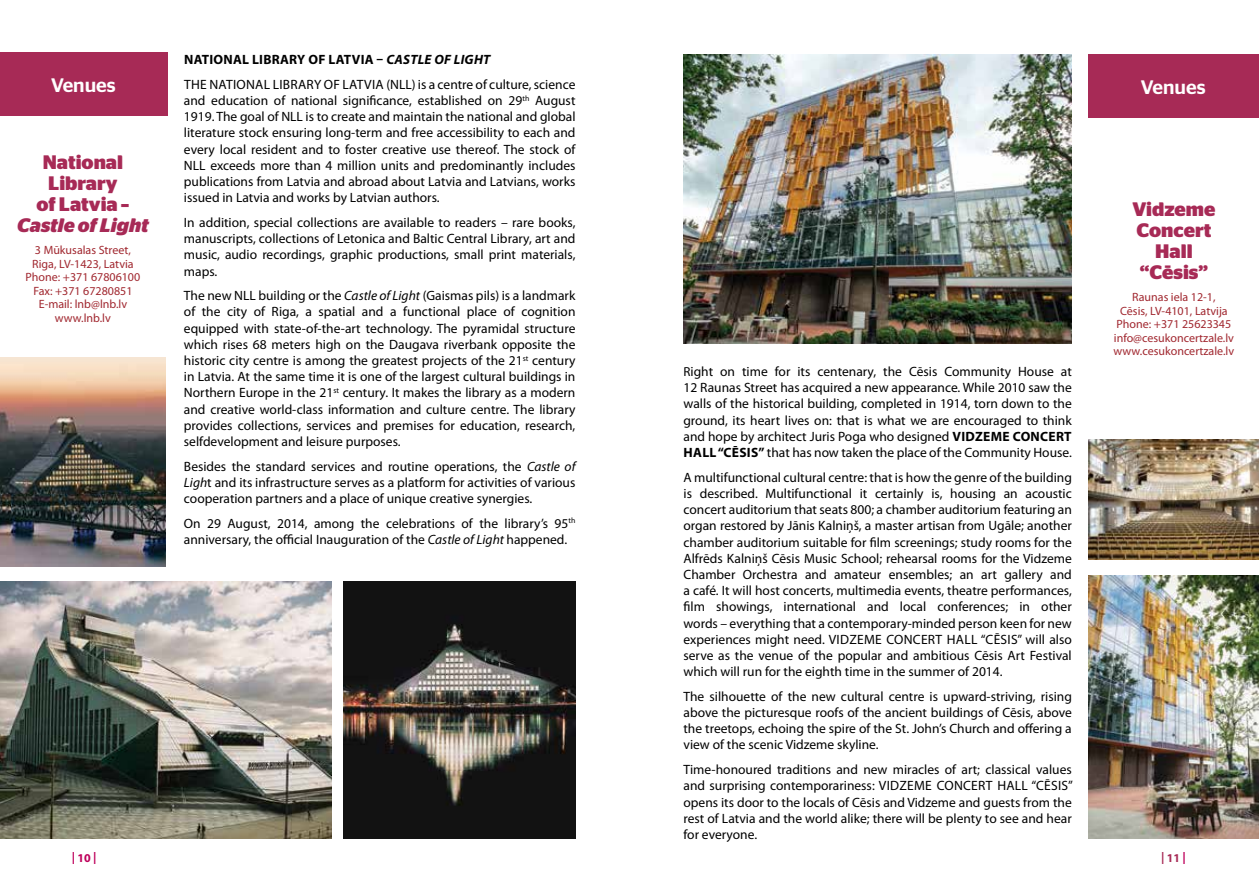
<style>
.page{position:relative;width:1259px;height:893px;background:#fff}
.page>*{position:absolute;margin:0;border:0;box-sizing:border-box;transform-origin:0 0}
.t1{font:700 19.5px/21px "Stag Sans";color:#a72a56;text-align:center}
.t2{font:italic 700 19.5px "Stag Sans";color:#a72a56}
.t3{font:500 19.5px "Stag Sans";color:#fff}
.t4{font:13.5px/16.2px "Myriad Pro";color:#000;text-align:justify}
.t5{font:12px/13.5px "Myriad Pro";color:#a12830;text-align:center}
.t6{font:700 12px "Myriad Pro";color:#be005b}
.t7{font:700 12px "Myriad Pro";color:#a72a56}
.s1{font-weight:700}
.s2{font-weight:700;font-style:italic}
.s3{font-style:italic}
.s4{font-size:13.05px}
.s5{color:#be005b}
</style>
<div class="page">
<div style="left:0;top:53px;width:167px;height:63px;background:#a72a56"></div>
<img style="left:0;top:357px;width:166px;height:209px">
<img style="left:0;top:582px;width:332px;height:257px">
<img style="left:344px;top:582px;width:231px;height:257px">
<div style="left:1089px;top:54px;width:170px;height:64px;background:#a72a56"></div>
<img style="left:1089px;top:575px;width:170px;height:264px">
<img style="left:683px;top:54px;width:388px;height:289px">
<img style="left:1089px;top:439px;width:170px;height:121px">
<h1 class="t3" style="left:51px;top:74px;width:66px">Venues</h1>
<h1 class="t1" style="left:36px;top:151px;width:94px">National<br>Library of Latvia –</h1>
<h1 class="t2" style="left:17px;top:214px;width:133px">Castle of Light</h1>
<p class="t5" style="left:26px;top:244px;width:116px">3 Mūkusalas Street,<br>Riga, LV-1423, Latvia<br>Phone: +371 67806100<br>Fax: +371 67280851<br>E-mail: lnb@lnb.lv www.lnb.lv</p>
<p class="t4" style="left:184px;top:47px;width:393px;line-height:24.8px"><span class="s1">NATIONAL LIBRARY OF LATVIA –</span> <span class="s2">CASTLE OF LIGHT<br></span>THE NATIONAL LIBRARY OF LATVIA (NLL) is a centre of culture, science</p>
<p class="t4" style="left:184px;top:93px;width:393px">and education of national significance, established on 29<sup>th</sup> August 1919. The goal of NLL is to create and maintain the national and global literature stock ensuring long-term and free accessibility to each and every local resident and to foster creative use thereof. The stock of NLL exceeds more than 4 million units and predominantly includes publications from Latvia and abroad about Latvia and Latvians, works issued in Latvia and works by Latvian authors.</p>
<p class="t4" style="left:184px;top:215px;width:393px">In addition, special collections are available to readers – rare books, manuscripts, collections of Letonica and Baltic Central Library, art and music, audio recordings, graphic productions, small print materials, maps.</p>
<p class="t4" style="left:184px;top:288px;width:393px">The new NLL building or the <span class="s3">Castle of Light</span> (Gaismas pils) is a landmark of the city of Riga, a spatial and a functional place of cognition equipped with state-of-the-art technology. The pyramidal structure which rises 68 meters high on the Daugava riverbank opposite the historic city centre is among the greatest projects of the 21<sup>st</sup> century in Latvia. At the same time it is one of the largest cultural buildings in Northern Europe in the 21<sup>st</sup> century. It makes the library as a modern and creative world-class information and culture centre. The library provides collections, services and premises for education, research, selfdevelopment and leisure purposes.</p>
<p class="t4" style="left:184px;top:458px;width:393px">Besides the standard services and routine operations, the <span class="s3">Castle of Ligh</span>t and its infrastructure serves as a platform for activities of various cooperation partners and a place of unique creative synergies.</p>
<p class="t4" style="left:184px;top:515px;width:393px">On 29 August, 2014, among the celebrations of the library’s 95<sup>th </sup>anniversary, the official Inauguration of the <span class="s3">Castle of Light</span> happened.</p>
<h1 class="t3" style="left:1140px;top:76px;width:66px">Venues</h1>
<p class="t4" style="left:683px;top:364px;width:390px"><span class="s4">R</span>ight on time for its centenary, the Cēsis Community House at 12 Raunas Street has acquired a new appearance. While 2010 saw the walls of the historical building, completed in 1914, torn down to the ground, its heart lives on: that is what we are encouraged to think and hope by architect Juris Poga who designed <span class="s1">VIDZEME CONCERT HALL “CĒSIS”</span> that has now taken the place of the Community House.</p>
<p class="t4" style="left:683px;top:469px;width:390px">A multifunctional cultural centre: that is how the genre of the building is described. Multifunctional it certainly is, housing an acoustic concert auditorium that seats 800; a chamber auditorium featuring an organ restored by Jānis Kalniņš, a master artisan from Ugāle; another chamber auditorium suitable for film screenings; study rooms for the Alfrēds Kalniņš Cēsis Music School; rehearsal rooms for the Vidzeme Chamber Orchestra and amateur ensembles; an art gallery and a café. It will host concerts, multimedia events, theatre performances, film showings, international and local conferences; in other words – everything that a contemporary-minded person keen for new experiences might need. VIDZEME CONCERT HALL “CĒSIS” will also serve as the venue of the popular and ambitious Cēsis Art Festival which will run for the eighth time in the summer of 2014.</p>
<p class="t4" style="left:683px;top:688px;width:390px">The silhouette of the new cultural centre is upward-striving, rising above the picturesque roofs of the ancient buildings of Cēsis, above the treetops, echoing the spire of the St. John’s Church and offering a view of the scenic Vidzeme skyline.</p>
<p class="t4" style="left:683px;top:762px;width:391px">Time-honoured traditions and new miracles of art; classical values and surprising contemporariness: VIDZEME CONCERT HALL “CĒSIS” opens its door to the locals of Cēsis and Vidzeme and guests from the rest of Latvia and the world alike; there will be plenty to see and hear for everyone.</p>
<h1 class="t1" style="left:1132px;top:198px;width:84px">Vidzeme<br>Concert<br>Hall “Cēsis”</h1>
<p class="t5" style="left:1113px;top:291px;width:122px">Raunas iela 12-1,<br>Cēsis, LV-4101, Latvija<br>Phone: +371 25623345 info@cesukoncertzale.lv www.cesukoncertzale.lv</p>
<p class="t6" style="left:72px;top:850px;width:26px">| 10 |</p>
<p class="t7" style="left:1161px;top:851px;width:26px">| 11 <span class="s5">|</span></p>
</div>
